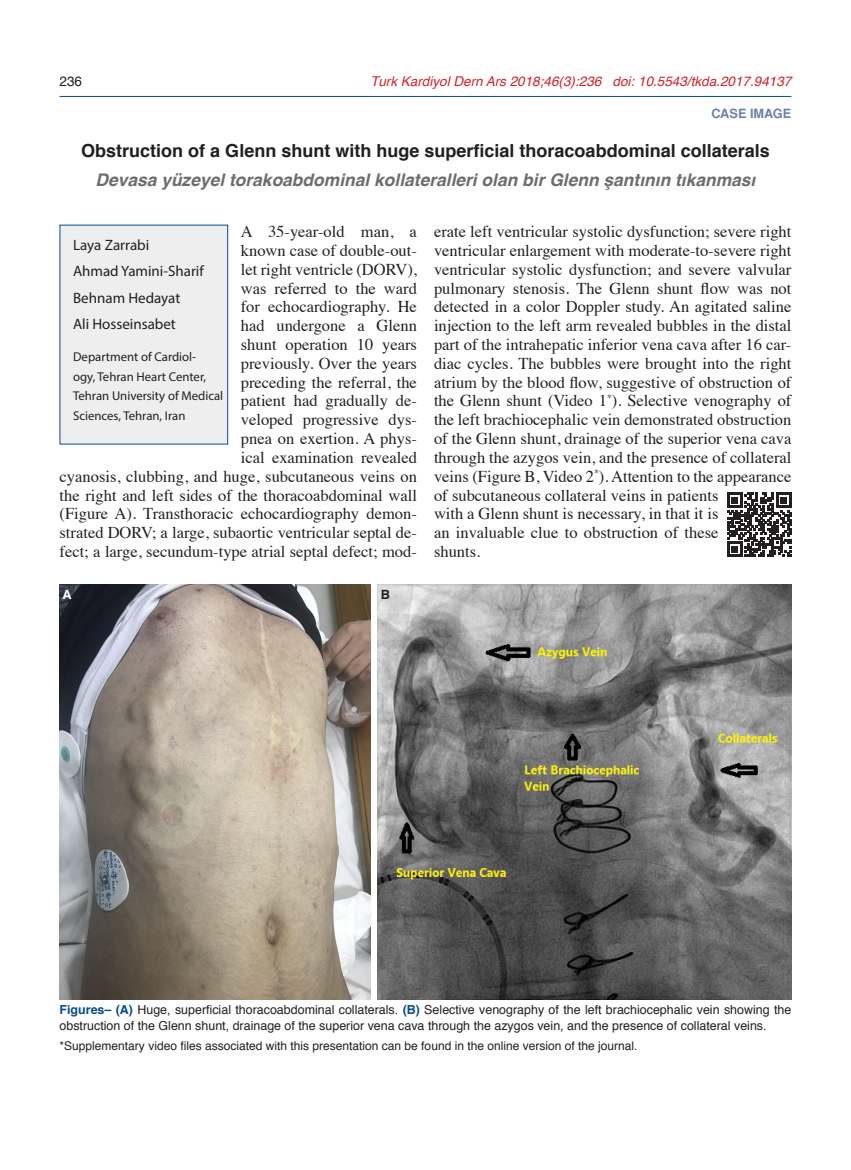
<style>
.page{position:relative;width:851px;height:1170px;background:#fff}
.page>*{position:absolute;margin:0;border:0;box-sizing:border-box;transform-origin:0 0}
.Goruntulu_Olgu_Basli{font:700 18px "Helvetica";color:#231f20}
.Goruntulu_Olgu_Alt_B{font:italic 700 17.4px "Helvetica";color:#6c6d70}
._01__Yazı_Metni_TKD{font:16.5px/18.8px "Times";color:#231f20;text-align:right}
.t1{font:15px "Myriad Pro";color:#231f20}
.t2{font:italic 13.5px "Helvetica";color:#d1232a}
.t3{font:13.5px "Helvetica";color:#231f20}
.t4{font:12.75px/19.5px "Myriad Pro";color:#231f20}
.t5{font:700 12.75px "Helvetica Tr";color:#6f80ac}
.Sekil_Altyazisi_TKD{font:700 12.75px "Helvetica";color:#fff}
.Sekil_Altyazisi_TKD-2{font:700 12.75px "Helvetica";color:#231f20}
.Sekil_Altyazisi_TKD-3{font:12.45px/15.6px "Helvetica";color:#231f20}
.Sekil_Altyazisi_TKD-4{font:12px "Helvetica";color:#231f20}
.s1{font-weight:700;color:#094c89}
</style>
<div class="page">
<div style="left:60px;top:225px;width:168px;height:219px;background:#eeeeef"></div>
<hr style="left:60px;top:96px;width:731px;height:1px;background:#094c89">
<svg style="left:727px;top:492px;width:64px;height:65px"></svg>
<img style="left:60px;top:585px;width:310px;height:414px">
<img style="left:377px;top:585px;width:414px;height:414px">
<p class="t3" style="left:60px;top:71px;width:24px">236</p>
<p class="t2" style="left:370px;top:71px;width:422px">Turk Kardiyol Dern Ars 2018;46(3):236 doi: 10.5543/tkda.2017.94137</p>
<p class="t5" style="left:711px;top:105px;width:81px">CASE IMAGE</p>
<p class="Goruntulu_Olgu_Basli" style="left:81px;top:136px;width:690px">Obstruction of a Glenn shunt with huge superficial thoracoabdominal collaterals</p>
<p class="Goruntulu_Olgu_Alt_B" style="left:95px;top:166px;width:661px">Devasa yüzeyel torakoabdominal kollateralleri olan bir Glenn şantının tıkanması</p>
<p class="_01__Yazı_Metni_TKD" style="left:60px;top:221px;width:359px">A 35-year-old man, a<br>known case of double-out-<br>let right ventricle (DORV),<br>was referred to the ward<br>for echocardiography. He<br>had undergone a Glenn<br>shunt operation 10 years<br>previously. Over the years<br>preceding the referral, the<br>patient had gradually de-<br>veloped progressive dys-<br>pnea on exertion. A phys-<br>ical examination revealed<br>cyanosis, clubbing, and huge, subcutaneous veins on the right and left sides of the thoracoabdominal wall (Figure A). Transthoracic echocardiography demon&shy;strated DORV; a large, subaortic ventricular septal de&shy;fect; a large, secundum-type atrial septal defect; mod-</p>
<p class="_01__Yazı_Metni_TKD" style="left:434px;top:221px;width:359px;text-align:left">erate left ventricular systolic dysfunction; severe right ventricular enlargement with moderate-to-severe right ventricular systolic dysfunction; and severe valvular pulmonary stenosis. The Glenn shunt flow was not detected in a color Doppler study. An agitated saline injection to the left arm revealed bubbles in the distal part of the intrahepatic inferior vena cava after 16 car&shy;diac cycles. The bubbles were brought into the right atrium by the blood flow, suggestive of obstruction of the Glenn shunt (Video 1<sup>*</sup>). Selective venography of the left brachiocephalic vein demonstrated obstruction of the Glenn shunt, drainage of the superior vena cava through the azygos vein, and the presence of collateral veins (Figure B, Video 2<sup>*</sup>). Attention to the appearance of subcutaneous collateral veins in patients<br>with a Glenn shunt is necessary, in that it is<br>an invaluable clue to obstruction of these<br>shunts.</p>
<p class="t1" style="left:73px;top:235px;width:78px">Laya Zarrabi</p>
<p class="t1" style="left:73px;top:262px;width:132px">Ahmad Yamini-Sharif</p>
<p class="t1" style="left:73px;top:288px;width:109px">Behnam Hedayat</p>
<p class="t1" style="left:73px;top:315px;width:104px">Ali Hosseinsabet</p>
<p class="t4" style="left:73px;top:347px;width:152px">Department of Cardiol-<br>ogy, Tehran Heart Center,<br>Tehran University of Medical<br>Sciences, Tehran, Iran</p>
<p class="Sekil_Altyazisi_TKD" style="left:63px;top:584px;width:11px">A</p>
<p class="Sekil_Altyazisi_TKD-2" style="left:380px;top:584px;width:11px">B</p>
<p class="Sekil_Altyazisi_TKD-3" style="left:60px;top:1002px;width:733px"><span class="s1">Figures– (A)</span> Huge, superficial thoracoabdominal collaterals. <span class="s1">(B)</span> Selective venography of the left brachiocephalic vein showing the obstruction of the Glenn shunt, drainage of the superior vena cava through the azygos vein, and the presence of collateral veins.</p>
<p class="Sekil_Altyazisi_TKD-4" style="left:60px;top:1036px;width:579px">*Supplementary video files associated with this presentation can be found in the online version of the journal.</p>
</div>
